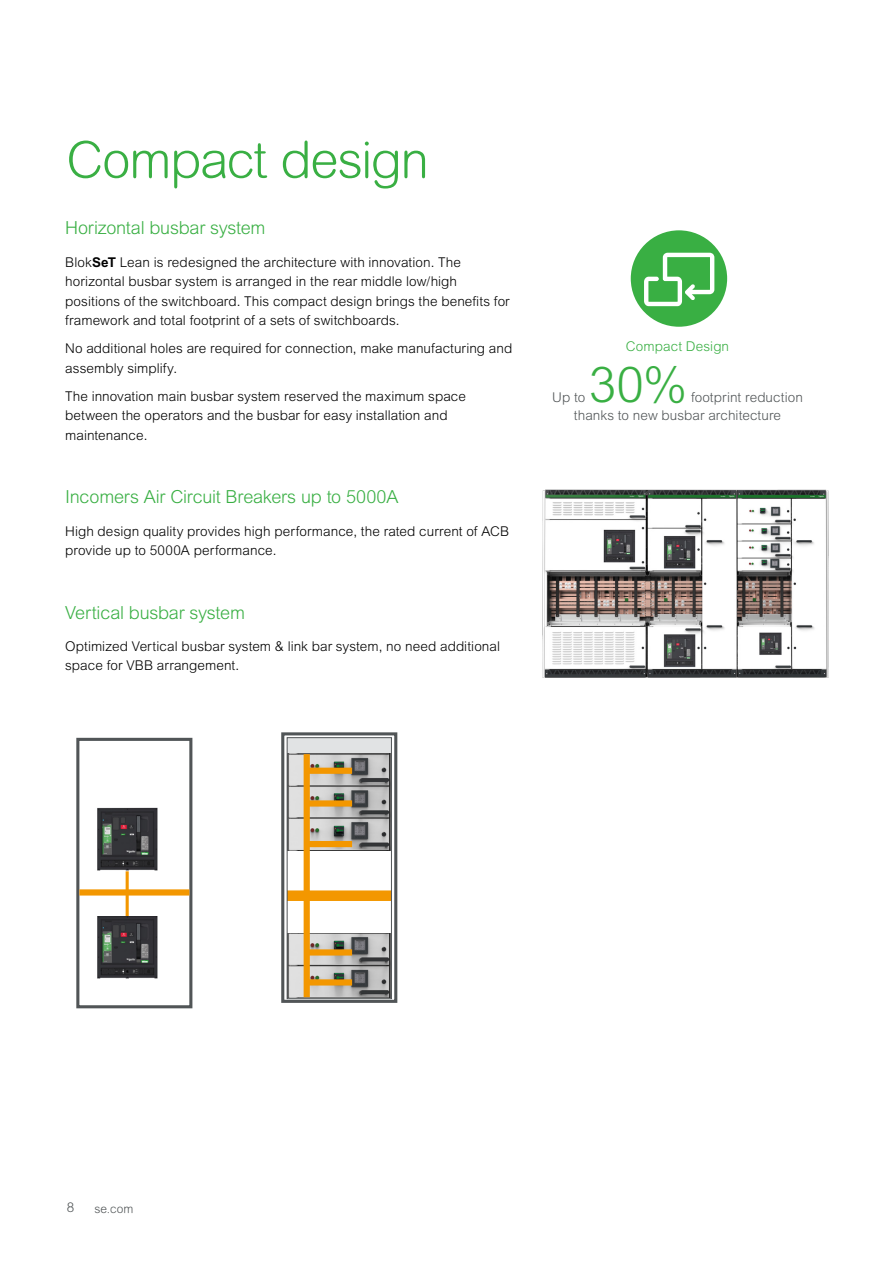
<style>
.page{position:relative;width:893px;height:1263px;background:#fff}
.page>*{position:absolute;margin:0;border:0;box-sizing:border-box;transform-origin:0 0}
.t1{font:300 51px "Arial Rounded MT Pro";letter-spacing:-.03em;color:#39af43}
.t2{font:300 49.5px "Arial MT Pro";color:#39af43}
.t3{font:300 18px "Arial MT Pro";letter-spacing:-.01em;color:#39af43}
.t4{font:300 13.5px/19.5px "Arial MT Pro";letter-spacing:.005em;color:#000}
.t5{font:300 13.5px/18px "Arial MT Pro";letter-spacing:.005em;color:#515557}
.t6{font:300 13.5px "Arial MT Pro";letter-spacing:.005em;color:#39af43}
.t7{font:300 12px "Arial Rounded MT Pro";color:#515557}
.s1{font-weight:700}
</style>
<div class="page">
<img style="left:542px;top:489px;width:287px;height:189px">
<div style="left:631px;top:230px;width:96px;height:97px;background:#39af43;border-radius:50%"></div>
<svg style="left:644px;top:253px;width:70px;height:53px"></svg>
<div style="left:76px;top:738px;width:116px;height:270px;border:3px solid #515557"></div>
<div style="left:79px;top:889px;width:110px;height:6px;background:#f39700"></div>
<hr style="left:126px;top:871px;width:3px;height:46px;background:#f39700">
<img style="left:97px;top:807px;width:60px;height:63px">
<img style="left:97px;top:916px;width:60px;height:62px">
<div style="left:287px;top:890px;width:105px;height:11px;background:#f39700"></div>
<div style="left:287px;top:737px;width:105px;height:17px;background:#e1e3e4"></div>
<div style="left:281px;top:732px;width:116px;height:271px;border:3px solid #515557"></div>
<img style="left:289px;top:754px;width:101px;height:97px">
<img style="left:289px;top:933px;width:101px;height:64px">
<div style="left:287px;top:737px;width:105px;height:262px;border:1px solid #515557"></div>
<div style="left:304px;top:754px;width:6px;height:243px;background:#f39700"></div>
<div style="left:307px;top:768px;width:45px;height:6px;background:#f39700"></div>
<div style="left:307px;top:800px;width:45px;height:6px;background:#f39700"></div>
<div style="left:307px;top:841px;width:45px;height:6px;background:#f39700"></div>
<div style="left:307px;top:949px;width:45px;height:6px;background:#f39700"></div>
<div style="left:307px;top:979px;width:45px;height:6px;background:#f39700"></div>
<h1 class="t1" style="left:66px;top:130px;width:364px">Compact design</h1>
<h3 class="t3" style="left:65px;top:217px;width:202px">Horizontal busbar system</h3>
<p class="t4" style="left:65px;top:252px;width:446px">Blok<span class="s1">SeT</span> Lean is redesigned the architecture with innovation. The horizontal busbar system is arranged in the rear middle low/high positions of the switchboard. This compact design brings the benefits for framework and total footprint of a sets of switchboards.</p>
<p class="t4" style="left:65px;top:339px;width:449px">No additional holes are required for connection, make manufacturing and assembly simplify.</p>
<p class="t4" style="left:65px;top:386px;width:402px">The innovation main busbar system reserved the maximum space between the operators and the busbar for easy installation and maintenance.</p>
<h3 class="t3" style="left:65px;top:486px;width:335px">Incomers Air Circuit Breakers up to 5000A</h3>
<p class="t4" style="left:65px;top:521px;width:446px">High design quality provides high performance, the rated current of ACB provide up to 5000A performance.</p>
<h3 class="t3" style="left:65px;top:601px;width:181px">Vertical busbar system</h3>
<p class="t4" style="left:65px;top:637px;width:436px">Optimized Vertical busbar system &amp; link bar system, no need additional space for VBB arrangement.</p>
<p class="t6" style="left:626px;top:338px;width:105px">Compact Design</p>
<h2 class="t2" style="left:589px;top:354px;width:100px">30%</h2>
<p class="t5" style="left:574px;top:388px;width:230px;text-indent:117px">footprint reduction thanks to new busbar architecture</p>
<p class="t5" style="left:552px;top:388px;width:35px">Up to</p>
<p class="t5" style="left:67px;top:1199px;width:9px">8</p>
<p class="t7" style="left:94px;top:1201px;width:40px">se.com</p>
</div>
